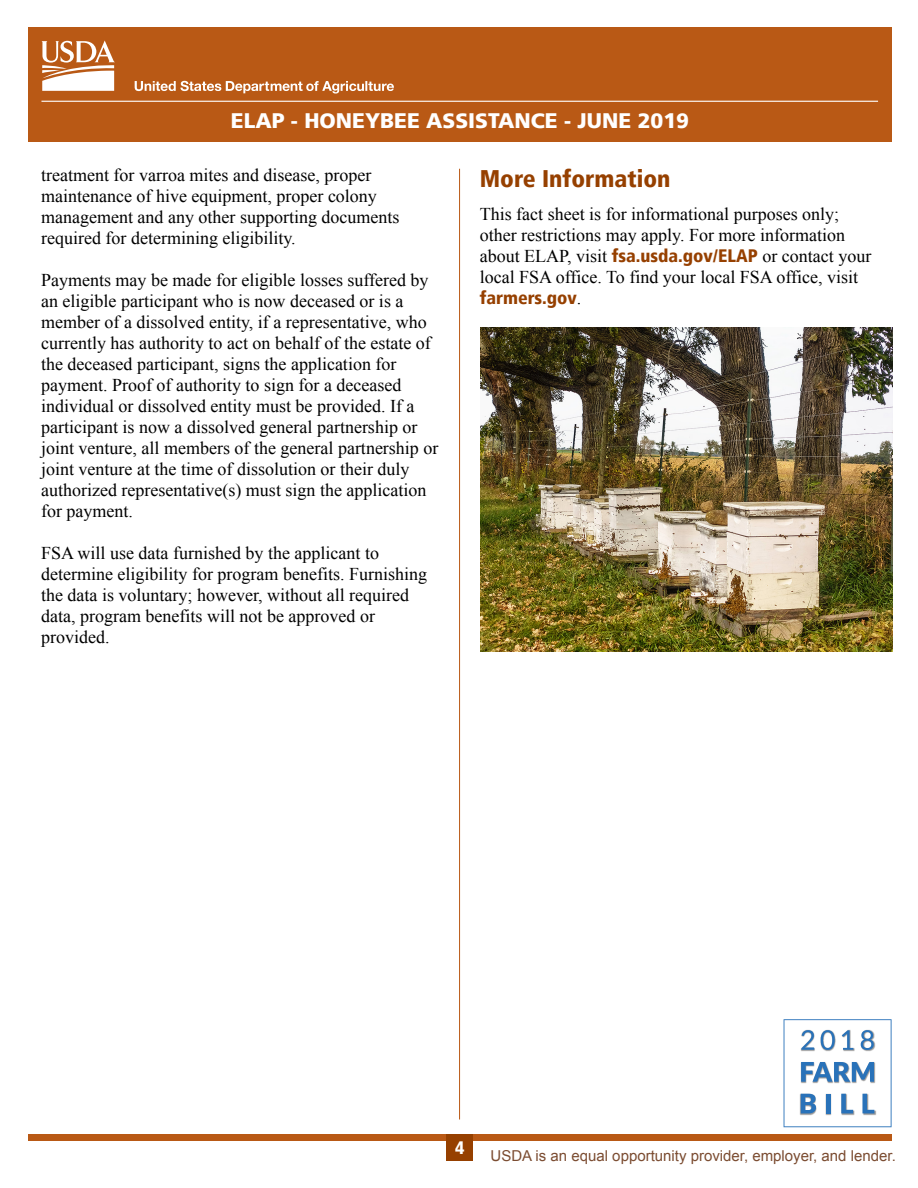
<style>
.page{position:relative;width:918px;height:1188px;background:#fff}
.page>*{position:absolute;margin:0;border:0;box-sizing:border-box;transform-origin:0 0}
.t1{font:900 condensed 24px "Frutiger LT";color:#964000}
.t2{font:900 21px "Frutiger LT";color:#fff}
.t3{font:18px/21px "Times New Roman";color:#000}
.t4{font:900 condensed 18px "Frutiger LT";color:#964000}
.t5{font:900 condensed 18px "Frutiger LT";color:#fff}
.t6{font:15px "Arial";color:#7b4c31}
.s1{font-family:"Frutiger LT";font-weight:900;font-stretch:condensed;color:#964000}
.s2{font-family:"Times New Roman";font-weight:400;font-stretch:normal;color:#000}
</style>
<div class="page">
<hr style="left:459px;top:169px;width:1px;height:950px;background:#b95915">
<div style="left:28px;top:1134px;width:864px;height:7px;background:#b95915"></div>
<div style="left:446px;top:1134px;width:27px;height:27px;background:#964000"></div>
<div style="left:28px;top:27px;width:864px;height:115px;background:#b95915"></div>
<svg style="left:41px;top:40px;width:74px;height:51px"></svg>
<svg style="left:135px;top:81px;width:259px;height:13px"></svg>
<hr style="left:41px;top:101px;width:837px;height:1px;background:#fff">
<svg style="left:784px;top:1019px;width:108px;height:108px"></svg>
<img style="left:480px;top:328px;width:412px;height:324px">
<p class="t2" style="left:231px;top:108px;width:460px">ELAP - HONEYBEE ASSISTANCE - JUNE 2019</p>
<p class="t3" style="left:41px;top:164px;width:360px">treatment for varroa mites and disease, proper maintenance of hive equipment, proper colony management and any other supporting documents required for determining eligibility.</p>
<p class="t3" style="left:41px;top:269px;width:399px">Payments may be made for eligible losses suffered by an eligible participant who is now deceased or is a member of a dissolved entity, if a representative, who currently has authority to act on behalf of the estate of the deceased participant, signs the application for payment. Proof of authority to sign for a deceased individual or dissolved entity must be provided. If a participant is now a dissolved general partnership or joint venture, all members of the general partnership or joint venture at the time of dissolution or their duly authorized representative(s) must sign the application for payment.</p>
<p class="t3" style="left:41px;top:543px;width:387px">FSA will use data furnished by the applicant to determine eligibility for program benefits. Furnishing the data is voluntary; however, without all required data, program benefits will not be approved or provided.</p>
<h1 class="t1" style="left:480px;top:164px;width:192px">More Information</h1>
<p class="t3" style="left:480px;top:203px;width:393px">This fact sheet is for informational purposes only; other restrictions may apply. For more information about ELAP, visit <span class="s1">fsa.usda.gov/ELAP</span> or contact your local FSA office. To find your local FSA office, visit</p>
<p class="t4" style="left:480px;top:287px;width:103px">farmers.gov<span class="s2">.</span></p>
<p class="t5" style="left:455px;top:1137px;width:11px">4</p>
<p class="t6" style="left:491px;top:1146px;width:407px">USDA is an equal opportunity provider, employer, and lender.</p>
</div>
